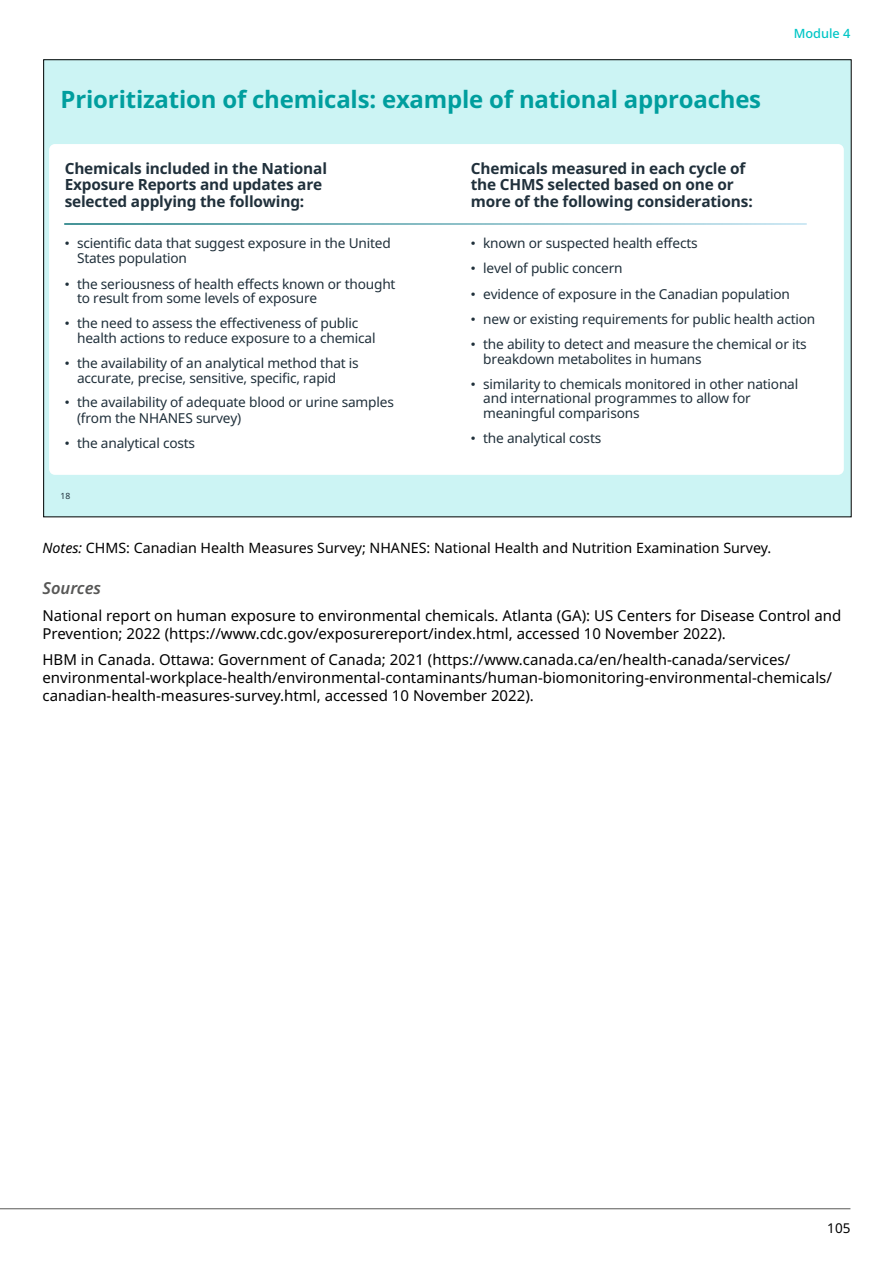
<style>
.page{position:relative;width:893px;height:1263px;background:#fff}
.page>*{position:absolute;margin:0;border:0;box-sizing:border-box;transform-origin:0 0}
.t1{font:700 24px "Noto Sans";letter-spacing:-.01em;color:#009e9e}
.Titolo_ref{font:italic 600 16.5px "Noto Sans";color:#575756}
.t2{font:700 15.45px/16.6px "Noto Sans";letter-spacing:-.01em;color:#20303b}
.testo_ref{font:15px/18px "Noto Sans";color:#000}
.nota_rientra{font:14.25px "Noto Sans";color:#000}
.t3{font:13.65px/14.5px "Noto Sans";letter-spacing:-.015em;color:#20303b}
.t4{font:13.5px "Noto Sans";color:#000}
.t5{font:500 12.75px "Noto Sans";color:#00c6c6}
.t6{font:8.55px "Noto Sans";color:#20303b}
.s1{font-family:"Arial"}
.s2{font-style:italic}
</style>
<div class="page">
<hr style="left:0;top:1208px;width:850px;height:1px;background:#575756">
<div style="left:44px;top:60px;width:807px;height:457px;background:#ccf4f4"></div>
<div style="left:49px;top:144px;width:795px;height:331px;background:#fff;border-radius:6px"></div>
<img style="left:65px;top:223px;width:742px;height:2px">
<p class="t1" style="left:61px;top:83px;width:702px">Prioritization of chemicals: example of national approaches</p>
<p class="t5" style="left:794px;top:24px;width:58px">Module 4</p>
<p class="t2" style="left:65px;top:160px;width:264px">Chemicals included in the National<br>Exposure Reports and updates are selected applying the following:</p>
<p class="t2" style="left:471px;top:160px;width:283px">Chemicals measured in each cycle of the CHMS selected based on one or more of the following considerations:</p>
<p class="t3" style="left:471px;top:236px;width:228px"><span class="s1">•</span> known or suspected health effects</p>
<p class="t3" style="left:471px;top:261px;width:153px"><span class="s1">•</span> level of public concern</p>
<p class="t3" style="left:471px;top:287px;width:321px"><span class="s1">•</span> evidence of exposure in the Canadian population</p>
<p class="t3" style="left:471px;top:312px;width:346px"><span class="s1">•</span> new or existing requirements for public health action</p>
<p class="t3" style="left:483px;top:336px;width:325px;line-height:15.5px;text-indent:-12px"><span class="s1">•</span> the ability to detect and measure the chemical or its breakdown metabolites in humans</p>
<p class="t3" style="left:483px;top:377px;width:317px;text-indent:-12px"><span class="s1">•</span> similarity to chemicals monitored in other national and international programmes to allow for meaningful comparisons</p>
<p class="t3" style="left:471px;top:431px;width:132px"><span class="s1">•</span> the analytical costs</p>
<p class="t3" style="left:77px;top:236px;width:315px;text-indent:-12px"><span class="s1">•</span> scientific data that suggest exposure in the United<br>States population</p>
<p class="t3" style="left:77px;top:277px;width:320px;text-indent:-12px"><span class="s1">•</span> the seriousness of health effects known or thought to result from some levels of exposure</p>
<p class="t3" style="left:77px;top:316px;width:300px;line-height:15.5px;text-indent:-12px"><span class="s1">•</span> the need to assess the effectiveness of public health actions to reduce exposure to a chemical</p>
<p class="t3" style="left:77px;top:356px;width:283px;text-indent:-12px"><span class="s1">•</span> the availability of an analytical method that is accurate, precise, sensitive, specific, rapid</p>
<p class="t3" style="left:77px;top:395px;width:318px;line-height:15.5px;text-indent:-12px"><span class="s1">•</span> the availability of adequate blood or urine samples (from the NHANES survey)</p>
<p class="t3" style="left:65px;top:436px;width:132px"><span class="s1">•</span> the analytical costs</p>
<p class="t6" style="left:61px;top:490px;width:11px">18</p>
<p class="nota_rientra" style="left:43px;top:538px;width:730px"><span class="s2">Notes:</span> CHMS: Canadian Health Measures Survey; NHANES: National Health and Nutrition Examination Survey.</p>
<p class="Titolo_ref" style="left:43px;top:577px;width:60px">Sources</p>
<p class="testo_ref" style="left:43px;top:607px;width:800px">National report on human exposure to environmental chemicals. Atlanta (GA): US Centers for Disease Control and<br>Prevention; 2022 (https://www.cdc.gov/exposurereport/index.html, accessed 10 November 2022).</p>
<p class="testo_ref" style="left:43px;top:651px;width:791px">HBM in Canada. Ottawa: Government of Canada; 2021 (https://www.canada.ca/en/health-canada/services/ environmental-workplace-health/environmental-contaminants/human-biomonitoring-environmental-chemicals/ canadian-health-measures-survey.html, accessed 10 November 2022).</p>
<p class="t4" style="left:827px;top:1218px;width:25px">105</p>
</div>
